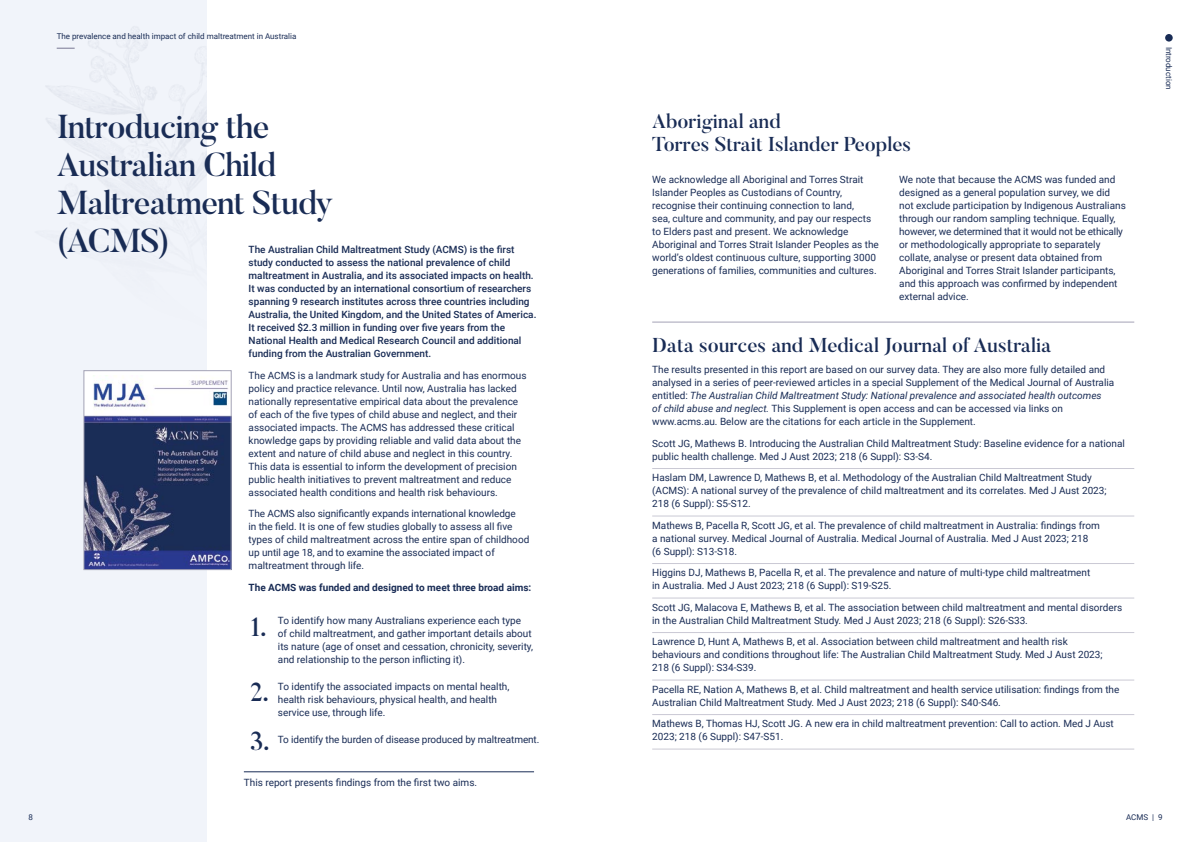
<style>
.page{position:relative;width:1191px;height:842px;background:#fff}
.page>*{position:absolute;margin:0;border:0;box-sizing:border-box;transform-origin:0 0}
.t1{font:500 33px/38px "Butler";letter-spacing:-.02em;color:#192c55}
.t2{font:500 26px/48.5px "Butler";color:#192c55}
.t3{font:500 20px/23px "Butler";color:#192c55}
.t4{font:10px/13px "Roboto";color:#192c55}
.t5{font:500 10px/13px "Roboto";color:#192c55}
.t6{font:700 10px "Roboto";color:#192c55}
.t7{font:8px "Roboto";color:#192c55}
.s1{font-style:italic}
</style>
<div class="page">
<div style="left:0;top:0;width:208px;height:842px;background:#f1f4fa"></div>
<img style="left:46px;top:0;width:162px;height:367px">
<svg style="left:57px;top:48px;width:18px;height:1px"></svg>
<hr style="left:652px;top:468px;width:482px;height:1px;background:#cac9d4">
<hr style="left:652px;top:516px;width:482px;height:1px;background:#cac9d4">
<hr style="left:652px;top:563px;width:482px;height:1px;background:#cac9d4">
<hr style="left:652px;top:598px;width:482px;height:1px;background:#cac9d4">
<hr style="left:652px;top:632px;width:482px;height:1px;background:#cac9d4">
<hr style="left:652px;top:680px;width:482px;height:1px;background:#cac9d4">
<hr style="left:652px;top:714px;width:482px;height:1px;background:#cac9d4">
<hr style="left:652px;top:749px;width:482px;height:1px;background:#cac9d4">
<div style="left:1165px;top:34px;width:7px;height:8px;background:#192c55;border-radius:50%"></div>
<hr style="left:244px;top:772px;width:290px;height:1px;background:#192c55">
<hr style="left:652px;top:322px;width:482px;height:1px;background:#a3a2b5">
<svg style="left:84px;top:370px;width:147px;height:200px"></svg>
<p class="t7" style="left:57px;top:31px;width:241px">The prevalence and health impact of child maltreatment in Australia</p>
<h1 class="t1" style="left:57px;top:107px;width:278px">Introducing the<br>Australian Child<br>Maltreatment Study (ACMS)</h1>
<p class="t5" style="left:249px;top:243px;width:289px">The Australian Child Maltreatment Study (ACMS) is the first study conducted to assess the national prevalence of child maltreatment in Australia, and its associated impacts on health.<br>It was conducted by an international consortium of researchers spanning 9 research institutes across three countries including Australia, the United Kingdom, and the United States of America.<br>It received $2.3 million in funding over five years from the National Health and Medical Research Council and additional funding from the Australian Government.</p>
<p class="t4" style="left:249px;top:368px;width:279px">The ACMS is a landmark study for Australia and has enormous policy and practice relevance. Until now, Australia has lacked nationally representative empirical data about the prevalence of each of the five types of child abuse and neglect, and their associated impacts. The ACMS has addressed these critical knowledge gaps by providing reliable and valid data about the extent and nature of child abuse and neglect in this country.<br>This data is essential to inform the development of precision public health initiatives to prevent maltreatment and reduce associated health conditions and health risk behaviours.</p>
<p class="t4" style="left:249px;top:507px;width:282px">The ACMS also significantly expands international knowledge<br>in the field. It is one of few studies globally to assess all five types of child maltreatment across the entire span of childhood up until age 18, and to examine the associated impact of maltreatment through life.</p>
<p class="t6" style="left:249px;top:580px;width:284px">The ACMS was funded and designed to meet three broad aims:</p>
<h2 class="t2" style="left:250px;top:602px;width:18px">1.</h2>
<h2 class="t2" style="left:250px;top:668px;width:21px">2.<br>3.</h2>
<p class="t4" style="left:278px;top:614px;width:257px">To identify how many Australians experience each type<br>of child maltreatment, and gather important details about its nature (age of onset and cessation, chronicity, severity, and relationship to the person inflicting it).</p>
<p class="t4" style="left:278px;top:680px;width:233px">To identify the associated impacts on mental health, health risk behaviours, physical health, and health service use, through life.</p>
<p class="t4" style="left:278px;top:733px;width:263px">To identify the burden of disease produced by maltreatment.</p>
<p class="t4" style="left:244px;top:776px;width:235px">This report presents findings from the first two aims.</p>
<h3 class="t3" style="left:652px;top:110px;width:260px">Aboriginal and<br>Torres Strait Islander Peoples</h3>
<p class="t4" style="left:652px;top:173px;width:228px">We acknowledge all Aboriginal and Torres Strait Islander Peoples as Custodians of Country, recognise their continuing connection to land,<br>sea, culture and community, and pay our respects to Elders past and present. We acknowledge Aboriginal and Torres Strait Islander Peoples as the world’s oldest continuous culture, supporting 3000 generations of families, communities and cultures.</p>
<p class="t4" style="left:899px;top:173px;width:228px">We note that because the ACMS was funded and designed as a general population survey, we did not exclude participation by Indigenous Australians through our random sampling technique. Equally, however, we determined that it would not be ethically or methodologically appropriate to separately collate, analyse or present data obtained from Aboriginal and Torres Strait Islander participants, and this approach was confirmed by independent external advice.</p>
<h3 class="t3" style="left:652px;top:333px;width:401px">Data sources and Medical Journal of Australia</h3>
<p class="t4" style="left:652px;top:363px;width:463px">The results presented in this report are based on our survey data. They are also more fully detailed and analysed in a series of peer-reviewed articles in a special Supplement of the Medical Journal of Australia entitled: <span class="s1">The Australian Child Maltreatment Study: National prevalence and associated health outcomes<br>of child abuse and neglect.</span> This Supplement is open access and can be accessed via links on www.acms.au. Below are the citations for each article in the Supplement.</p>
<p class="t4" style="left:652px;top:436px;width:474px">Scott JG, Mathews B. Introducing the Australian Child Maltreatment Study: Baseline evidence for a national public health challenge. Med J Aust 2023; 218 (6 Suppl): S3-S4.</p>
<p class="t4" style="left:652px;top:471px;width:456px">Haslam DM, Lawrence D, Mathews B, et al. Methodology of the Australian Child Maltreatment Study (ACMS): A national survey of the prevalence of child maltreatment and its correlates. Med J Aust 2023;<br>218 (6 Suppl): S5-S12.</p>
<p class="t4" style="left:652px;top:518px;width:449px">Mathews B, Pacella R, Scott JG, et al. The prevalence of child maltreatment in Australia: findings from a national survey. Medical Journal of Australia. Medical Journal of Australia. Med J Aust 2023; 218<br>(6 Suppl): S13-S18.</p>
<p class="t4" style="left:652px;top:566px;width:439px">Higgins DJ, Mathews B, Pacella R, et al. The prevalence and nature of multi-type child maltreatment in Australia. Med J Aust 2023; 218 (6 Suppl): S19-S25.</p>
<p class="t4" style="left:652px;top:600px;width:471px">Scott JG, Malacova E, Mathews B, et al. The association between child maltreatment and mental disorders in the Australian Child Maltreatment Study. Med J Aust 2023; 218 (6 Suppl): S26-S33.</p>
<p class="t4" style="left:652px;top:635px;width:452px">Lawrence D, Hunt A, Mathews B, et al. Association between child maltreatment and health risk behaviours and conditions throughout life: The Australian Child Maltreatment Study. Med J Aust 2023;<br>218 (6 Suppl): S34-S39.</p>
<p class="t4" style="left:652px;top:682px;width:469px">Pacella RE, Nation A, Mathews B, et al. Child maltreatment and health service utilisation: findings from the<br>Australian Child Maltreatment Study. Med J Aust 2023; 218 (6 Suppl): S40-S46.</p>
<p class="t4" style="left:652px;top:717px;width:463px">Mathews B, Thomas HJ, Scott JG. A new era in child maltreatment prevention: Call to action. Med J Aust<br>2023; 218 (6 Suppl): S47-S51.</p>
<p class="t7" style="left:1174px;top:47px;width:45px;rotate:90deg">Introduction</p>
<p class="t7" style="left:28px;top:811px;width:6px">8</p>
<p class="t7" style="left:1126px;top:811px;width:38px">ACMS | 9</p>
</div>
